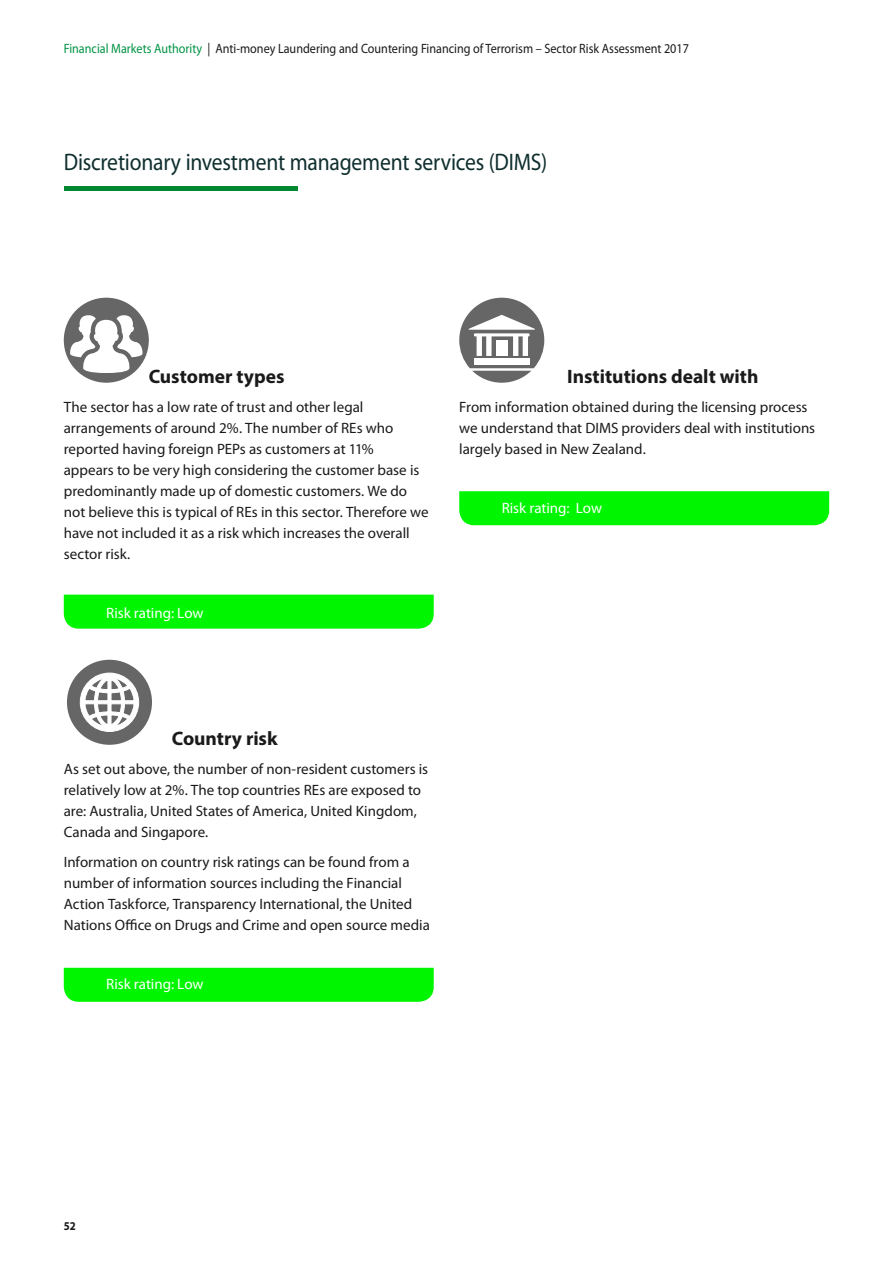
<style>
.page{position:relative;width:893px;height:1263px;background:#fff}
.page>*{position:absolute;margin:0;border:0;box-sizing:border-box;transform-origin:0 0}
.t1{font:24px "Myriad Pro";letter-spacing:-.01em;color:#0f2e2e;scale:.9 1}
.t2{font:700 19.5px "Myriad Pro";color:#1a1a1a}
.t3{font:15px/21px "Myriad Pro";color:#1a1a1a}
.t4{font:15px "Myriad Pro";letter-spacing:-.005em;color:#fff}
.t5{font:13.5px "Myriad Pro";color:#1a1a1a;scale:.9 1}
.t6{font:700 12px "Myriad Pro";color:#1a1a1a;scale:.9 1}
.s1{color:#009345}
</style>
<div class="page">
<hr style="left:64px;top:186px;width:234px;height:4px;background:#008730">
<div style="left:459px;top:491px;width:370px;height:34px;background:#00f500"></div>
<div style="left:64px;top:968px;width:370px;height:34px;background:#00f500"></div>
<div style="left:64px;top:595px;width:370px;height:34px;background:#00f500"></div>
<div style="left:64px;top:298px;width:85px;height:85px;background:#666;border-radius:50%"></div>
<svg style="left:70px;top:315px;width:73px;height:58px"></svg>
<div style="left:67px;top:660px;width:85px;height:85px;background:#666;border-radius:50%"></div>
<svg style="left:80px;top:672px;width:59px;height:60px"></svg>
<svg style="left:459px;top:298px;width:85px;height:85px"></svg>
<p class="t5" style="left:64px;top:43px;width:696px"><span class="s1">Financial Markets Authority</span> | Anti-money Laundering and Countering Financing of Terrorism – Sector Risk Assessment 2017</p>
<h1 class="t1" style="left:64px;top:152px;width:539px">Discretionary investment management services (DIMS)</h1>
<h2 class="t2" style="left:149px;top:369px;width:137px">Customer types</h2>
<p class="t3" style="left:64px;top:398px;width:366px">The sector has a low rate of trust and other legal arrangements of around 2%. The number of REs who reported having foreign PEPs as customers at 11%<br>appears to be very high considering the customer base is predominantly made up of domestic customers. We do not believe this is typical of REs in this sector. Therefore we have not included it as a risk which increases the overall sector risk.</p>
<p class="t4" style="left:106px;top:607px;width:99px">Risk rating: Low</p>
<h2 class="t2" style="left:567px;top:369px;width:193px">Institutions dealt with</h2>
<p class="t3" style="left:459px;top:398px;width:357px">From information obtained during the licensing process we understand that DIMS providers deal with institutions largely based in New Zealand.</p>
<p class="t4" style="left:502px;top:502px;width:102px">Risk rating: Low</p>
<h2 class="t2" style="left:172px;top:731px;width:107px">Country risk</h2>
<p class="t3" style="left:64px;top:760px;width:366px">As set out above, the number of non-resident customers is relatively low at 2%. The top countries REs are exposed to are: Australia, United States of America, United Kingdom, Canada and Singapore.</p>
<p class="t3" style="left:64px;top:852px;width:368px">Information on country risk ratings can be found from a number of information sources including the Financial Action Taskforce, Transparency International, the United Nations Office on Drugs and Crime and open source media</p>
<p class="t4" style="left:106px;top:977px;width:99px">Risk rating: Low</p>
<p class="t6" style="left:64px;top:1221px;width:15px">52</p>
</div>
